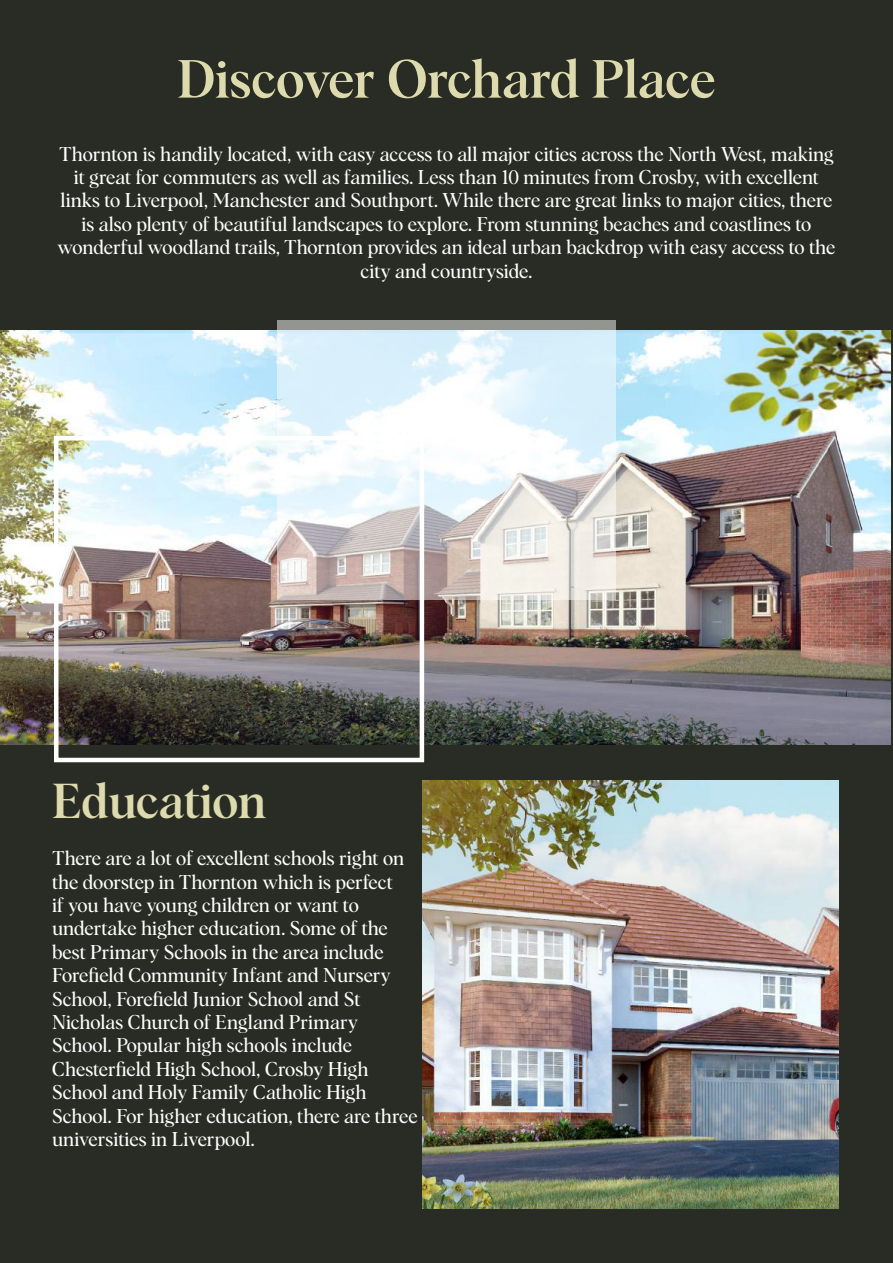
<style>
.page{position:relative;width:893px;height:1263px;background:#fff}
.page>*{position:absolute;margin:0;border:0;box-sizing:border-box;transform-origin:0 0}
.t1{font:500 52.5px "Albra";color:#dddbad}
.t2{font:500 48px "Albra";letter-spacing:-.01em;color:#dddbad}
.t3{font:19.5px/23.4px "Albra";letter-spacing:-.005em;color:#fff;text-align:center}
</style>
<div class="page">
<img style="left:0;top:0;width:893px;height:1263px">
<img style="left:422px;top:780px;width:417px;height:429px">
<svg style="left:277px;top:320px;width:339px;height:279px"></svg>
<div style="left:54px;top:436px;width:370px;height:326px;border:4px solid #fff"></div>
<h1 class="t1" style="left:177px;top:41px;width:540px">Discover Orchard Place</h1>
<p class="t3" style="left:58px;top:141px;width:779px">Thornton is handily located, with easy access to all major cities across the North West, making it great for commuters as well as families. Less than 10 minutes from Crosby, with excellent links to Liverpool, Manchester and Southport. While there are great links to major cities, there is also plenty of beautiful landscapes to explore. From stunning beaches and coastlines to wonderful woodland trails, Thornton provides an ideal urban backdrop with easy access to the city and countryside.</p>
<h2 class="t2" style="left:52px;top:766px;width:216px">Education</h2>
<p class="t3" style="left:52px;top:845px;width:367px;text-align:left">There are a lot of excellent schools right on the doorstep in Thornton which is perfect<br>if you have young children or want to undertake higher education. Some of the best Primary Schools in the area include Forefield Community Infant and Nursery School, Forefield Junior School and St Nicholas Church of England Primary School. Popular high schools include Chesterfield High School, Crosby High School and Holy Family Catholic High School. For higher education, there are three universities in Liverpool.</p>
</div>
